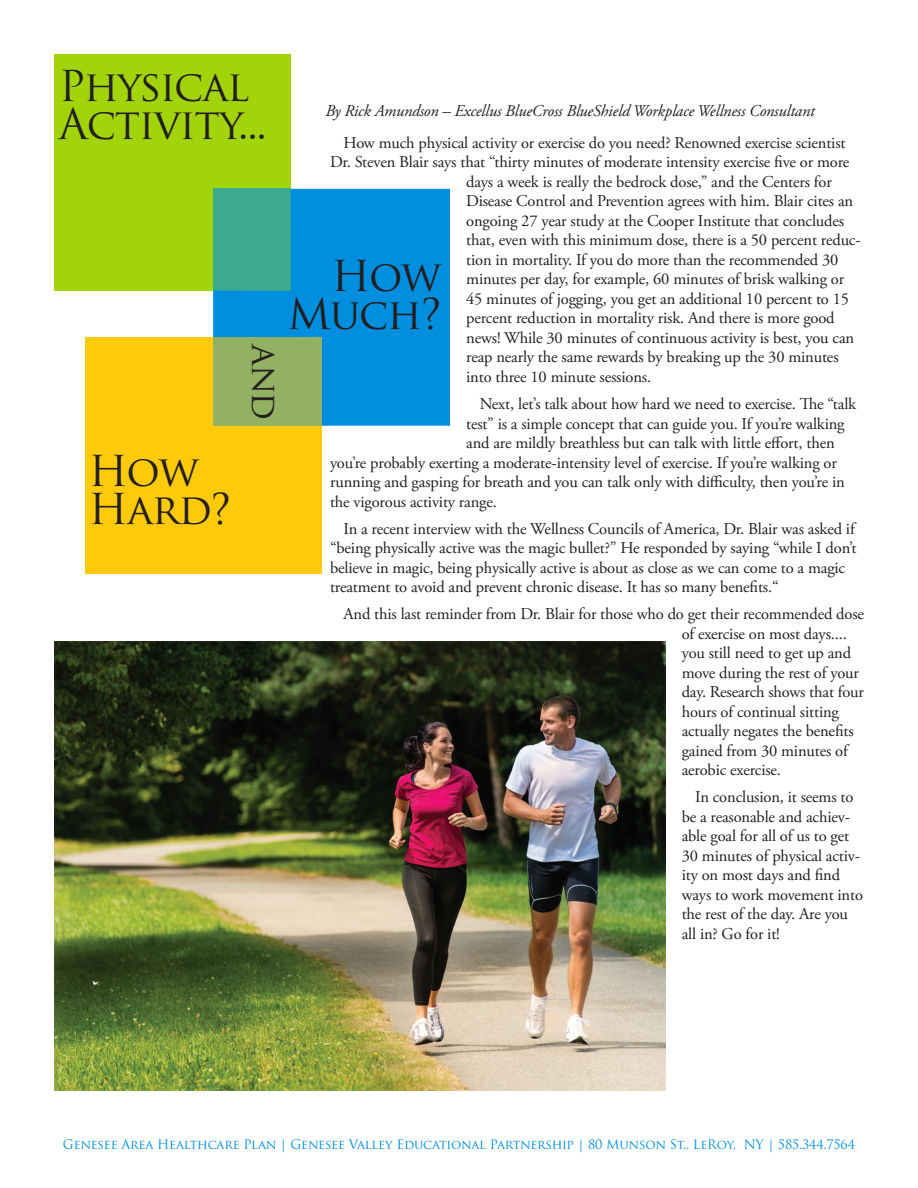
<style>
.page{position:relative;width:918px;height:1188px;background:#fff}
.page>*{position:absolute;margin:0;border:0;box-sizing:border-box;transform-origin:0 0}
.Headline{font:41.55px/38.1px "Trajan Pro";letter-spacing:-.03em;color:#231f20}
.Headline-2{font:34.65px "Trajan Pro";color:#231f20}
.body_text{font:16.5px/19.5px "Adobe Garamond Pro";letter-spacing:-.01em;color:#231f20}
.body_text-2{font:italic 16.5px "Adobe Garamond Pro";letter-spacing:-.01em;color:#231f20}
.t1{font:12.75px "Trajan Pro";letter-spacing:-.015em;color:#008fde}
</style>
<div class="page">
<div style="left:54px;top:54px;width:237px;height:237px;background:#a2d40a"></div>
<div style="left:213px;top:189px;width:237px;height:237px;background:#008fde"></div>
<div style="left:85px;top:337px;width:237px;height:237px;background:#feca0a"></div>
<div style="left:213px;top:189px;width:78px;height:102px;background:#3da98d"></div>
<div style="left:213px;top:337px;width:109px;height:89px;background:#93b162"></div>
<img style="left:54px;top:642px;width:612px;height:448px">
<p class="Headline" style="left:59px;top:67px;width:209px">Physical<br>Activity...</p>
<p class="Headline" style="left:89px;top:452px;width:112px">How</p>
<p class="Headline" style="left:89px;top:490px;width:144px">Hard?</p>
<p class="Headline-2" style="left:287px;top:344px;width:77px;rotate:90deg">and</p>
<p class="body_text-2" style="left:326px;top:101px;width:491px">By Rick Amundson – Excellus BlueCross BlueShield Workplace Wellness Consultant</p>
<p class="body_text" style="left:344px;top:134px;width:504px">How much physical activity or exercise do you need? Renowned exercise scientist</p>
<p class="body_text" style="left:330px;top:153px;width:521px">Dr. Steven Blair says that “thirty minutes of moderate intensity exercise five or more</p>
<p class="body_text" style="left:466px;top:173px;width:367px">days a week is really the bedrock dose,” and the Centers for</p>
<p class="body_text" style="left:466px;top:192px;width:389px">Disease Control and Prevention agrees with him. Blair cites an</p>
<p class="body_text" style="left:466px;top:212px;width:379px">ongoing 27 year study at the Cooper Institute that concludes</p>
<p class="body_text" style="left:466px;top:231px;width:396px">that, even with this minimum dose, there is a 50 percent reduc-</p>
<p class="body_text" style="left:466px;top:251px;width:374px">tion in mortality. If you do more than the recommended 30</p>
<p class="body_text" style="left:466px;top:270px;width:380px">minutes per day, for example, 60 minutes of brisk walking or</p>
<p class="body_text" style="left:466px;top:290px;width:384px">45 minutes of jogging, you get an additional 10 percent to 15</p>
<p class="body_text" style="left:466px;top:309px;width:370px">percent reduction in mortality risk. And there is more good</p>
<p class="body_text" style="left:466px;top:329px;width:389px">news! While 30 minutes of continuous activity is best, you can</p>
<p class="body_text" style="left:466px;top:348px;width:374px">reap nearly the same rewards by breaking up the 30 minutes</p>
<p class="body_text" style="left:466px;top:368px;width:186px">into three 10 minute sessions.</p>
<p class="body_text" style="left:480px;top:395px;width:378px">Next, let’s talk about how hard we need to exercise. The “talk</p>
<p class="body_text" style="left:466px;top:414px;width:380px">test” is a simple concept that can guide you. If you’re walking</p>
<p class="body_text" style="left:466px;top:434px;width:370px">and are mildly breathless but can talk with little effort, then</p>
<p class="body_text" style="left:330px;top:453px;width:508px">you’re probably exerting a moderate-intensity level of exercise. If you’re walking or</p>
<p class="body_text" style="left:330px;top:473px;width:516px">running and gasping for breath and you can talk only with difficulty, then you’re in</p>
<p class="body_text" style="left:330px;top:492px;width:168px">the vigorous activity range.</p>
<p class="body_text" style="left:330px;top:519px;width:528px;text-indent:14px">In a recent interview with the Wellness Councils of America, Dr. Blair was asked if “being physically active was the magic bullet?” He responded by saying “while I don’t believe in magic, being physically active is about as close as we can come to a magic treatment to avoid and prevent chronic disease. It has so many benefits.“</p>
<p class="body_text" style="left:682px;top:605px;width:184px;text-indent:-338px">And this last reminder from Dr. Blair for those who do get their recommended dose of exercise on most days.... you still need to get up and move during the rest of your day. Research shows that four hours of continual sitting actually negates the benefits gained from 30 minutes of aerobic exercise.</p>
<p class="body_text" style="left:682px;top:788px;width:183px;text-indent:14px">In conclusion, it seems to be a reasonable and achiev&shy;able goal for all of us to get<br>30 minutes of physical activ&shy;ity on most days and find ways to work movement into the rest of the day. Are you all in? Go for it!</p>
<p class="Headline" style="left:288px;top:256px;width:155px;text-align:right">How<br>Much?</p>
<p class="t1" style="left:63px;top:1136px;width:794px">Genesee Area Healthcare Plan | Genesee Valley Educational Partnership | 80 Munson St., LeRoy, NY | 585.344.7564</p>
</div>
